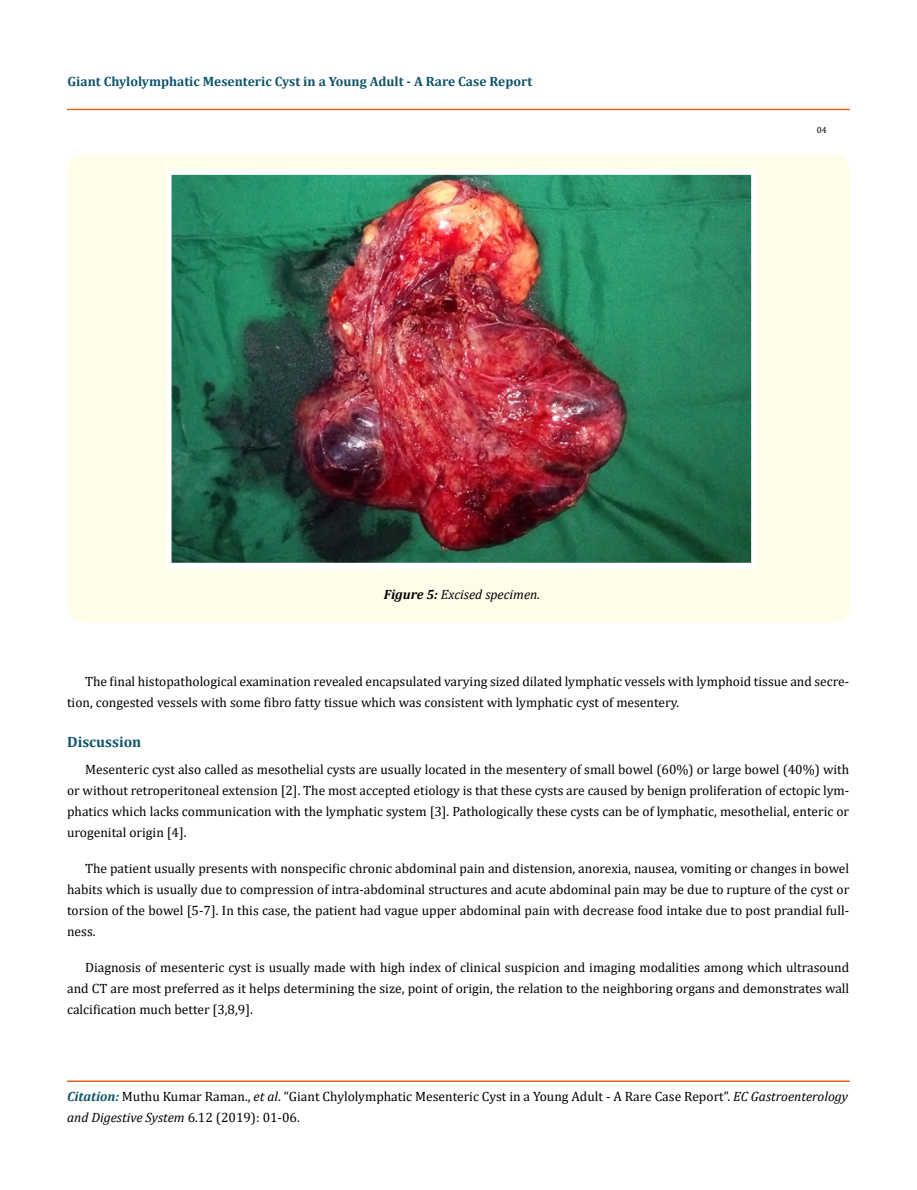
<style>
.page{position:relative;width:917px;height:1190px;background:#fff}
.page>*{position:absolute;margin:0;border:0;box-sizing:border-box;transform-origin:0 0}
.t1{font:700 15px "Cambria";color:#0e546a}
.t2{font:13.5px/21px "Cambria";color:#000;text-align:justify}
.t3{font:700 13.5px "Cambria";color:#0e546a}
.t4{font:italic 13.5px "Cambria";color:#000}
.t5{font:9px "Cambria";color:#000}
.s1{font-weight:700}
.s2{font-weight:700;font-style:italic;color:#0e546a}
.s3{font-style:italic}
</style>
<div class="page">
<div style="left:67px;top:109px;width:782px;height:1px;border:1px solid #e05d1a"></div>
<div style="left:67px;top:1081px;width:782px;height:1px;border:1px solid #e05d1a"></div>
<div style="left:68px;top:154px;width:782px;height:469px;background:#fffde9;border-radius:18px"></div>
<img style="left:167px;top:170px;width:588px;height:398px">
<p class="t3" style="left:68px;top:72px;width:466px">Giant Chylolymphatic Mesenteric Cyst in a Young Adult - A Rare Case Report</p>
<p class="t4" style="left:384px;top:585px;width:158px"><span class="s1">Figure 5:</span> Excised specimen.</p>
<p class="t5" style="left:816px;top:124px;width:11px">04</p>
<p class="t2" style="left:67px;top:670px;width:783px;text-indent:18px">The final histopathological examination revealed encapsulated varying sized dilated lymphatic vessels with lymphoid tissue and secre&shy;tion, congested vessels with some fibro fatty tissue which was consistent with lymphatic cyst of mesentery.</p>
<p class="t1" style="left:67px;top:731px;width:76px">Discussion</p>
<p class="t2" style="left:67px;top:758px;width:783px;text-indent:18px">Mesenteric cyst also called as mesothelial cysts are usually located in the mesentery of small bowel (60%) or large bowel (40%) with or without retroperitoneal extension [2]. The most accepted etiology is that these cysts are caused by benign proliferation of ectopic lym&shy;phatics which lacks communication with the lymphatic system [3]. Pathologically these cysts can be of lymphatic, mesothelial, enteric or urogenital origin [4].</p>
<p class="t2" style="left:67px;top:857px;width:783px;text-indent:18px">The patient usually presents with nonspecific chronic abdominal pain and distension, anorexia, nausea, vomiting or changes in bowel habits which is usually due to compression of intra-abdominal structures and acute abdominal pain may be due to rupture of the cyst or torsion of the bowel [5-7]. In this case, the patient had vague upper abdominal pain with decrease food intake due to post prandial full&shy;ness.</p>
<p class="t2" style="left:67px;top:956px;width:783px;text-indent:18px">Diagnosis of mesenteric cyst is usually made with high index of clinical suspicion and imaging modalities among which ultrasound and CT are most preferred as it helps determining the size, point of origin, the relation to the neighboring organs and demonstrates wall calcification much better [3,8,9].</p>
<p class="t2" style="left:67px;top:1086px;width:782px"><span class="s2">Citation:</span> Muthu Kumar Raman., <span class="s3">et al</span>. “Giant Chylolymphatic Mesenteric Cyst in a Young Adult - A Rare Case Report”. <span class="s3">EC Gastroenterology and Digestive System</span> 6.12 (2019): 01-06.</p>
</div>
